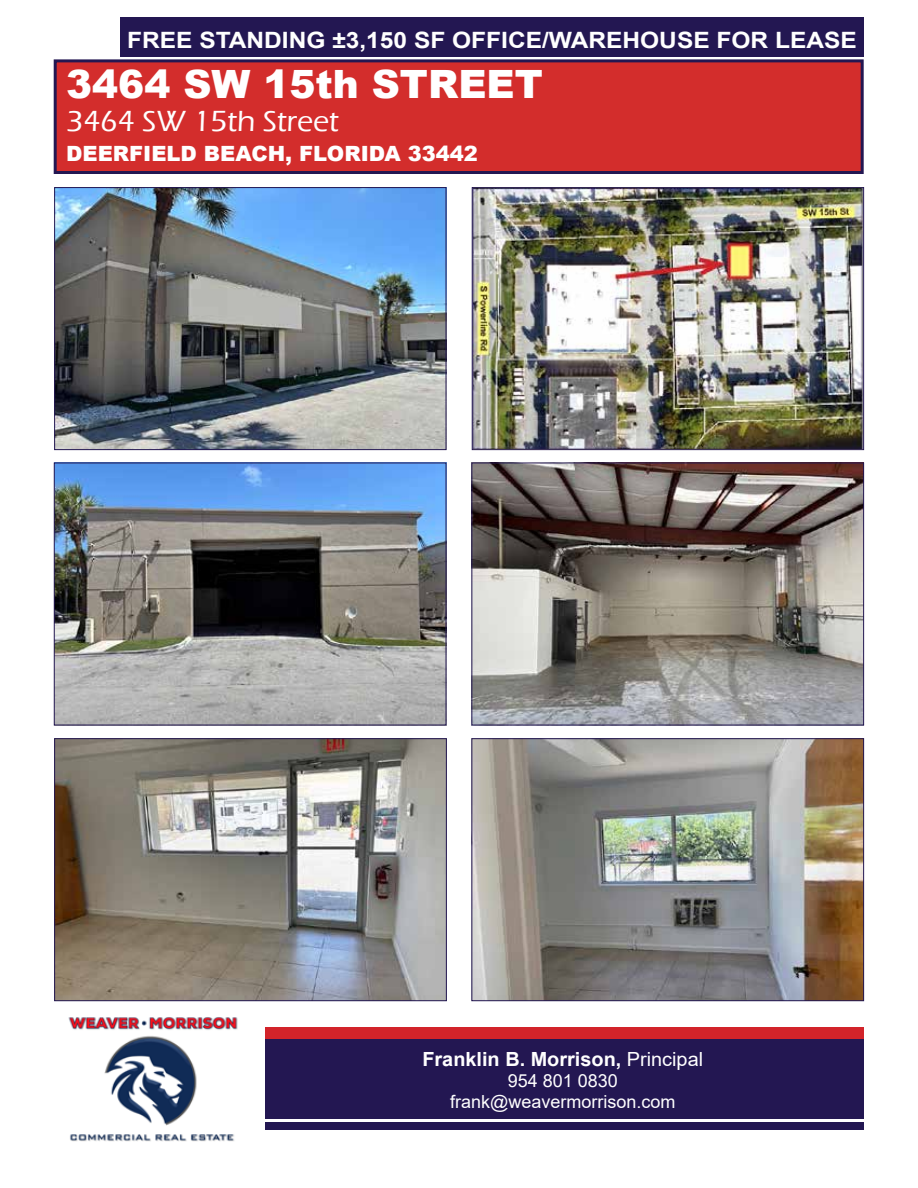
<style>
.page{position:relative;width:918px;height:1188px;background:#fff}
.page>*{position:absolute;margin:0;border:0;box-sizing:border-box;transform-origin:0 0}
.t1{font:900 39px "Arial";color:#fff}
.t2{font:500 30px "Eras ITC";color:#fff}
.t3{font:700 22.5px "Arial";color:#fff;scale:1.09 1}
.t4{font:900 21px "Arial";color:#fff}
.t5{font:700 19.5px "Arial";color:#fff}
.t6{font:18px/21px "Arial";color:#fff;text-align:center}
.s1{font-weight:400}
</style>
<div class="page">
<div style="left:54px;top:59px;width:810px;height:115px;background:#d32d2c;border:3px solid #231752"></div>
<div style="left:120px;top:18px;width:744px;height:39px;background:#231752"></div>
<img style="left:68px;top:1017px;width:170px;height:125px">
<div style="left:266px;top:1038px;width:598px;height:92px;background:#231752"></div>
<div style="left:266px;top:1028px;width:598px;height:11px;background:#d2232a"></div>
<hr style="left:266px;top:1119px;width:598px;height:3px;background:#fff">
<img style="left:56px;top:465px;width:388px;height:258px">
<div style="left:54px;top:463px;width:392px;height:262px;border:1px solid #231752"></div>
<img style="left:56px;top:740px;width:389px;height:259px">
<div style="left:54px;top:738px;width:393px;height:263px;border:1px solid #231752"></div>
<img style="left:56px;top:189px;width:388px;height:259px">
<div style="left:54px;top:187px;width:392px;height:263px;border:1px solid #231752"></div>
<img style="left:473px;top:465px;width:389px;height:258px">
<div style="left:471px;top:463px;width:393px;height:262px;border:1px solid #231752"></div>
<img style="left:473px;top:740px;width:389px;height:259px">
<div style="left:471px;top:738px;width:393px;height:263px;border:1px solid #231752"></div>
<img style="left:474px;top:189px;width:388px;height:259px">
<div style="left:472px;top:187px;width:392px;height:263px;border:1px solid #231752"></div>
<p class="t3" style="left:127px;top:24px;width:671px">FREE STANDING ±3,150 SF OFFICE/WAREHOUSE FOR LEASE</p>
<h1 class="t1" style="left:66px;top:56px;width:478px">3464 SW 15th STREET</h1>
<h2 class="t2" style="left:66px;top:105px;width:274px">3464 SW 15th Street</h2>
<p class="t4" style="left:66px;top:139px;width:413px">DEERFIELD BEACH, FLORIDA 33442</p>
<p class="t5" style="left:422px;top:1046px;width:282px">Franklin B. Morrison, <span class="s1">Principal</span></p>
<p class="t6" style="left:450px;top:1070px;width:227px">954 801 0830 frank@weavermorrison.com</p>
</div>
